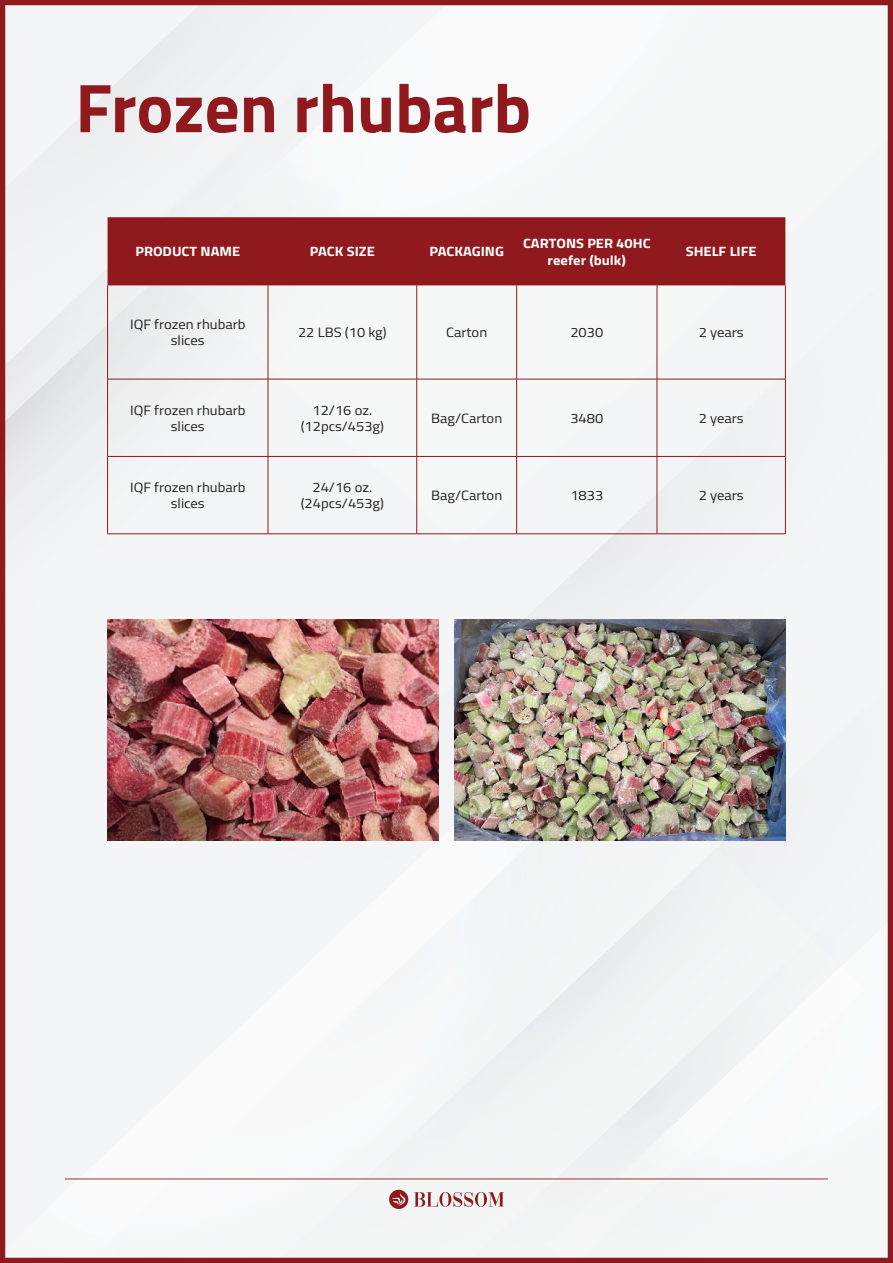
<style>
.page{position:relative;width:893px;height:1263px;background:#f4f5f6}
.page>*{position:absolute;margin:0;border:0;box-sizing:border-box;transform-origin:0 0}
.t1{font:700 69px "Titillium Web";color:#90191e}
.t2{font:13.5px/16.2px "Titillium";color:#231f20;text-align:center;scale:1.09 1}
.t3{font:700 13.5px/16.2px "Titillium";color:#fff;text-align:center;scale:1.09 1}
</style>
<div class="page">
<div style="left:108px;top:217px;width:677px;height:68px;background:#90191e"></div>
<hr style="left:107px;top:285px;width:1px;height:94px;background:#90191e">
<hr style="left:268px;top:285px;width:1px;height:94px;background:#90191e">
<hr style="left:416px;top:285px;width:1px;height:94px;background:#90191e">
<hr style="left:516px;top:285px;width:1px;height:94px;background:#90191e">
<hr style="left:657px;top:285px;width:1px;height:94px;background:#90191e">
<hr style="left:785px;top:285px;width:1px;height:94px;background:#90191e">
<hr style="left:107px;top:379px;width:161px;height:1px;background:#90191e">
<hr style="left:107px;top:379px;width:1px;height:77px;background:#90191e">
<hr style="left:268px;top:379px;width:149px;height:1px;background:#90191e">
<hr style="left:268px;top:379px;width:1px;height:77px;background:#90191e">
<hr style="left:417px;top:379px;width:100px;height:1px;background:#90191e">
<hr style="left:416px;top:379px;width:1px;height:77px;background:#90191e">
<hr style="left:517px;top:379px;width:140px;height:1px;background:#90191e">
<hr style="left:516px;top:379px;width:1px;height:77px;background:#90191e">
<hr style="left:657px;top:379px;width:129px;height:1px;background:#90191e">
<hr style="left:657px;top:379px;width:1px;height:77px;background:#90191e">
<hr style="left:785px;top:379px;width:1px;height:77px;background:#90191e">
<hr style="left:107px;top:456px;width:161px;height:1px;background:#90191e">
<hr style="left:107px;top:457px;width:1px;height:77px;background:#90191e">
<hr style="left:268px;top:456px;width:149px;height:1px;background:#90191e">
<hr style="left:268px;top:457px;width:1px;height:77px;background:#90191e">
<hr style="left:417px;top:456px;width:100px;height:1px;background:#90191e">
<hr style="left:416px;top:457px;width:1px;height:77px;background:#90191e">
<hr style="left:517px;top:456px;width:140px;height:1px;background:#90191e">
<hr style="left:516px;top:457px;width:1px;height:77px;background:#90191e">
<hr style="left:657px;top:456px;width:129px;height:1px;background:#90191e">
<hr style="left:657px;top:457px;width:1px;height:77px;background:#90191e">
<hr style="left:785px;top:457px;width:1px;height:77px;background:#90191e">
<hr style="left:107px;top:533px;width:161px;height:1px;background:#90191e">
<hr style="left:268px;top:533px;width:149px;height:1px;background:#90191e">
<hr style="left:417px;top:533px;width:100px;height:1px;background:#90191e">
<hr style="left:517px;top:533px;width:140px;height:1px;background:#90191e">
<hr style="left:657px;top:533px;width:129px;height:1px;background:#90191e">
<img style="left:454px;top:619px;width:332px;height:221px">
<img style="left:107px;top:619px;width:332px;height:221px">
<h1 class="t1" style="left:75px;top:55px;width:457px">Frozen rhubarb</h1>
<p class="t3" style="left:135px;top:243px;width:98px">PRODUCT NAME</p>
<p class="t3" style="left:310px;top:243px;width:61px">PACK SIZE</p>
<p class="t3" style="left:429px;top:243px;width:70px">PACKAGING</p>
<p class="t3" style="left:523px;top:235px;width:119px">CARTONS PER 40HC reefer (bulk)</p>
<p class="t3" style="left:686px;top:243px;width:67px">SHELF LIFE</p>
<p class="t2" style="left:130px;top:316px;width:107px">IQF frozen rhubarb slices</p>
<p class="t2" style="left:298px;top:324px;width:83px">22 LBS (10 kg)</p>
<p class="t2" style="left:446px;top:324px;width:39px">Carton</p>
<p class="t2" style="left:570px;top:324px;width:32px">2030</p>
<p class="t2" style="left:699px;top:324px;width:43px">2 years</p>
<p class="t2" style="left:130px;top:401px;width:107px">IQF frozen rhubarb slices</p>
<p class="t2" style="left:301px;top:401px;width:78px">12/16 oz. (12pcs/453g)</p>
<p class="t2" style="left:431px;top:409px;width:67px">Bag/Carton</p>
<p class="t2" style="left:570px;top:409px;width:32px">3480</p>
<p class="t2" style="left:699px;top:409px;width:43px">2 years</p>
<p class="t2" style="left:130px;top:479px;width:107px">IQF frozen rhubarb slices</p>
<p class="t2" style="left:301px;top:479px;width:78px">24/16 oz. (24pcs/453g)</p>
<p class="t2" style="left:431px;top:487px;width:67px">Bag/Carton</p>
<p class="t2" style="left:570px;top:487px;width:32px">1833</p>
<p class="t2" style="left:699px;top:487px;width:43px">2 years</p>
</div>
